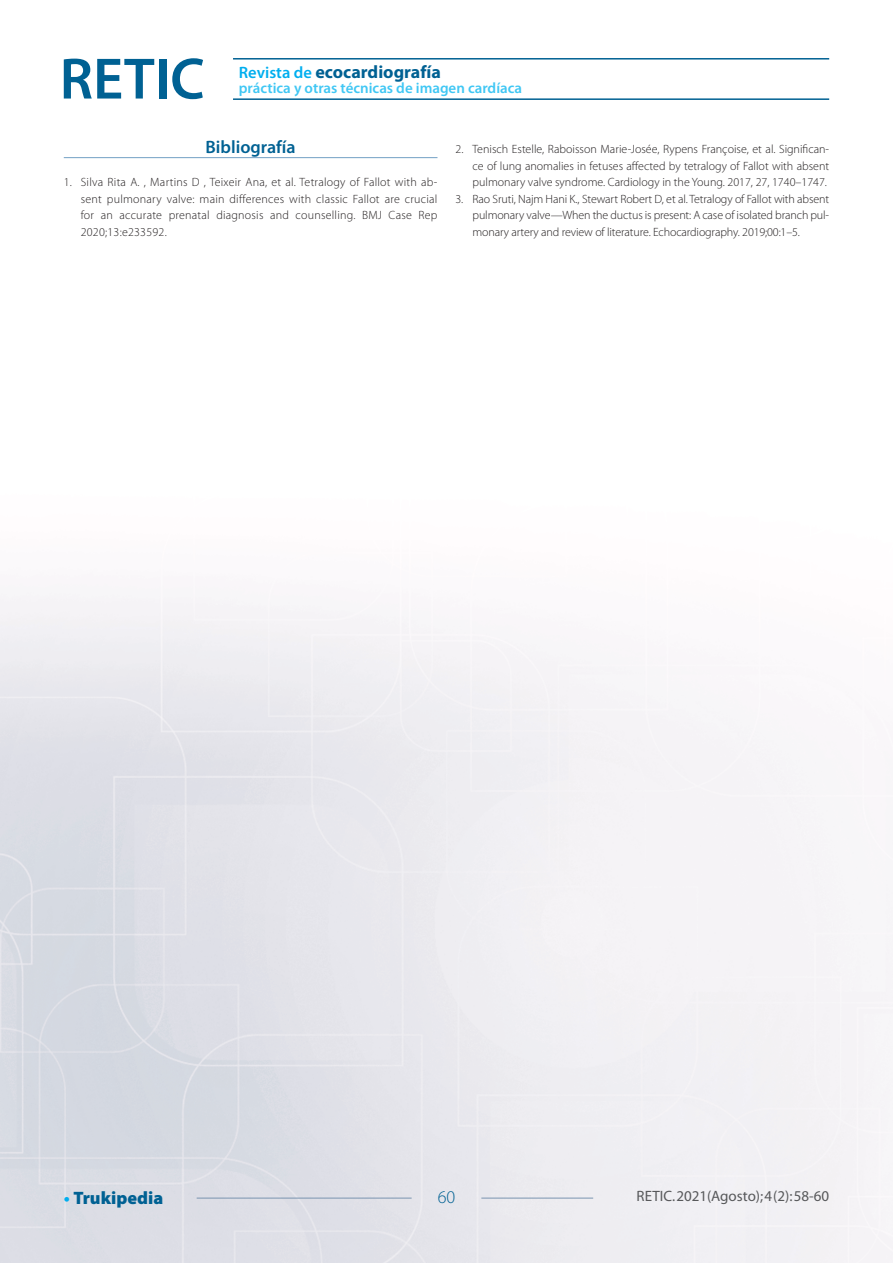
<style>
.page{position:relative;width:893px;height:1263px;background:#fff}
.page>*{position:absolute;margin:0;border:0;box-sizing:border-box;transform-origin:0 0}
.t1{font:700 18px "Myriad Pro";color:#006193}
.Titulo_bibliografia{font:600 18px "Myriad Pro";color:#006193}
.t2{font:900 18px "Myriad Pro";color:#006193}
.t3{font:300 18px "Myriad Pro";color:#006193}
.t4{font:600 15px "Myriad Pro";color:#40c7f4}
.t5{font:15px "Myriad Pro";color:#57585a}
.t6{font:300 12px/16.5px "Myriad Pro";color:#231f20;text-align:justify}
.s1{font-weight:600;font-size:16.5px;color:#00aeef}
.s2{font-weight:700;color:#00aeef}
</style>
<div class="page">
<img style="left:0;top:58px;width:893px;height:1205px">
<hr style="left:233px;top:58px;width:596px;height:2px;background:#006193">
<hr style="left:233px;top:98px;width:596px;height:2px;background:#006193">
<svg style="left:64px;top:59px;width:90px;height:40px"></svg>
<div style="left:159px;top:59px;width:7px;height:40px;background:#006193"></div>
<svg style="left:172px;top:58px;width:31px;height:41px"></svg>
<hr style="left:197px;top:1198px;width:215px;height:1px;background:#7a94b0">
<hr style="left:481px;top:1198px;width:112px;height:1px;background:#7a94b0">
<hr style="left:64px;top:157px;width:373px;height:1px;background:#73a0c4">
<h1 class="t1" style="left:239px;top:60px;width:204px"><span class="s1">Revista de</span> ecocardiografía</h1>
<p class="t4" style="left:239px;top:78px;width:285px">práctica y otras técnicas de imagen cardíaca</p>
<p class="Titulo_bibliografia" style="left:206px;top:136px;width:92px">Bibliografía</p>
<p class="t6" style="left:81px;top:174px;width:358px;text-indent:-17px">1. Silva Rita A. , Martins D , Teixeir Ana, et al. Tetralogy of Fallot with ab&shy;sent pulmonary valve: main differences with classic Fallot are crucial for an accurate prenatal diagnosis and counselling. BMJ Case Rep 2020;13:e233592.</p>
<p class="t6" style="left:472px;top:141px;width:358px;text-indent:-17px">2. Tenisch Estelle, Raboisson Marie-Josée, Rypens Françoise, et al. Significan&shy;ce of lung anomalies in fetuses affected by tetralogy of Fallot with absent pulmonary valve syndrome. Cardiology in the Young. 2017, 27, 1740–1747.</p>
<p class="t6" style="left:472px;top:190px;width:358px;text-indent:-17px">3. Rao Sruti, Najm Hani K., Stewart Robert D, et al. Tetralogy of Fallot with absent pulmonary valve—When the ductus is present: A case of isolated branch pul&shy;monary artery and review of literature. Echocardiography. 2019;00:1–5.</p>
<h1 class="t2" style="left:64px;top:1188px;width:101px"><span class="s2">•</span> Trukipedia</h1>
<h1 class="t3" style="left:438px;top:1187px;width:19px">60</h1>
<p class="t5" style="left:637px;top:1187px;width:194px">RETIC. 2021(Agosto); 4 (2): 58-60</p>
</div>
